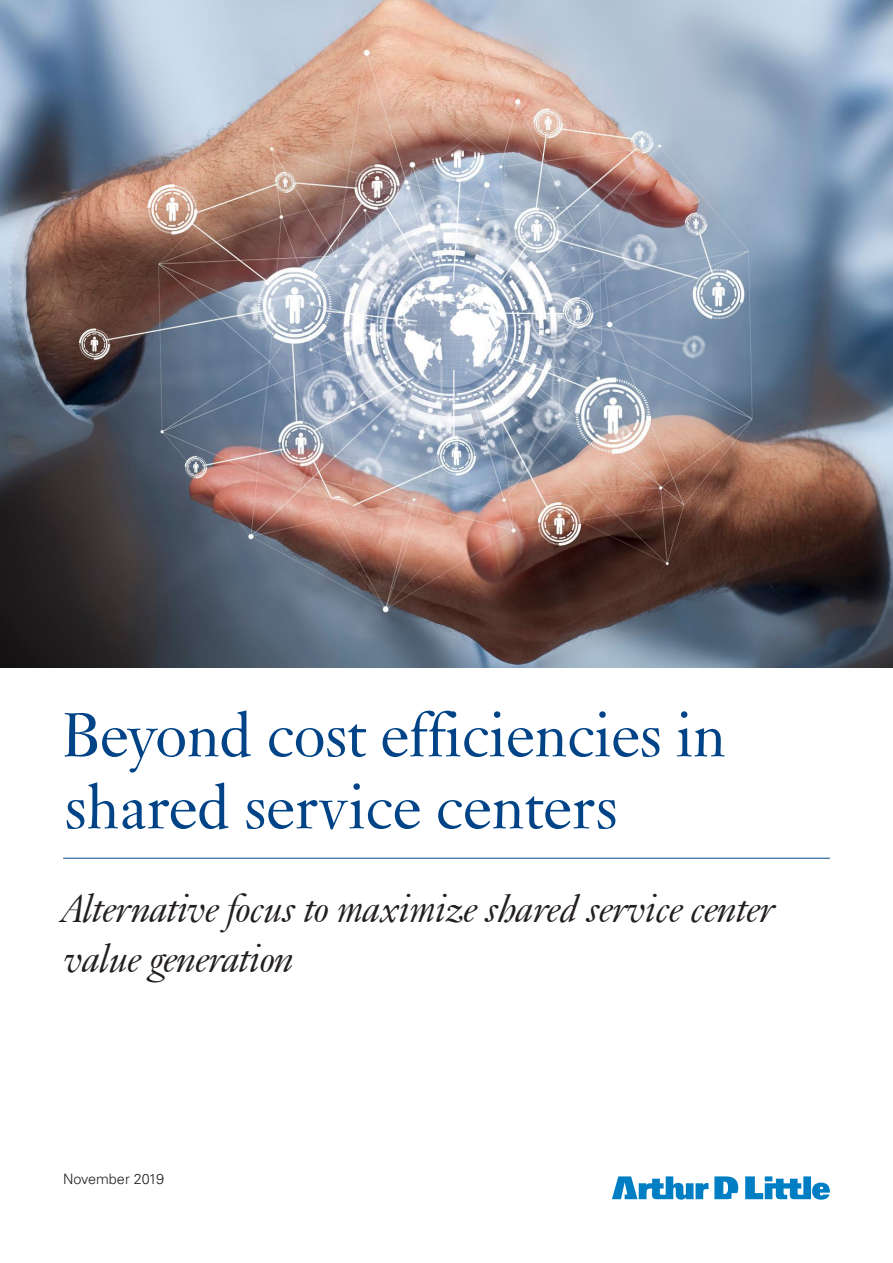
<style>
.page{position:relative;width:893px;height:1263px;background:#fff}
.page>*{position:absolute;margin:0;border:0;box-sizing:border-box;transform-origin:0 0}
.t1{font:66px/72px "Janson";letter-spacing:-.015em;color:#004487}
.t2{font:italic 42px/50.4px "Janson";letter-spacing:-.015em;color:#241f1f}
.t3{font:300 14.4px "Univers LT";color:#241f1f}
</style>
<div class="page">
<hr style="left:63px;top:858px;width:767px;height:1px;background:#004487">
<img style="left:0;top:0;width:893px;height:668px">
<svg style="left:612px;top:1176px;width:218px;height:24px"></svg>
<h1 class="t1" style="left:61px;top:699px;width:666px">Beyond cost efficiencies in shared service centers</h1>
<p class="t2" style="left:59px;top:883px;width:715px">Alternative focus to maximize shared service center value generation</p>
<p class="t3" style="left:63px;top:1170px;width:102px">November 2019</p>
</div>
